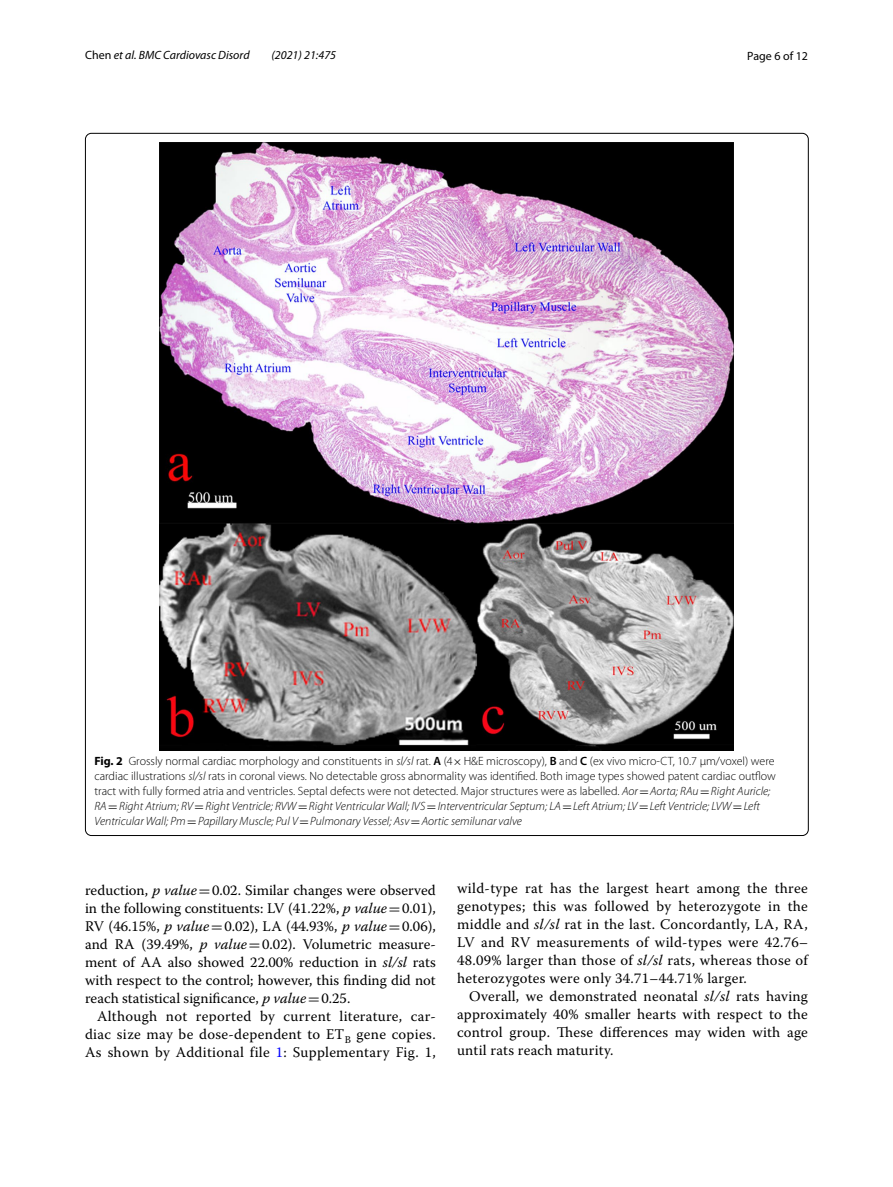
<style>
.page{position:relative;width:893px;height:1187px;background:#fff}
.page>*{position:absolute;margin:0;border:0;box-sizing:border-box;transform-origin:0 0}
.t1{font:14.7px/18px "Warnock Pro";letter-spacing:.015em;color:#000;text-align:justify}
.t2{font:300 12px/15px "Myriad Pro";color:#000}
.t3{font:italic 12px "Myriad Pro";color:#000}
.t4{font:12px "Myriad Pro";color:#000}
.s1{font-style:normal}
.s2{font-weight:700}
.s3{font-style:italic}
.s4{font-weight:600}
.s5{font-family:"MTSY";font-weight:400}
.s6{font-family:"MTSY"}
.s7{color:#00f}
</style>
<div class="page">
<img style="left:160px;top:142px;width:574px;height:608px">
<p class="t3" style="left:85px;top:48px;width:166px"><span class="s1">Chen</span> et al. BMC Cardiovasc Disord</p>
<p class="t3" style="left:271px;top:48px;width:66px">(2021) 21:475</p>
<p class="t4" style="left:747px;top:48px;width:62px">Page 6 of 12</p>
<p class="t2" style="left:94px;top:753px;width:683px"><span class="s2">Fig. 2</span> Grossly normal cardiac morphology and constituents in <span class="s3">sl/sl</span> rat. <span class="s4">A</span> (4<span class="s5">×</span>H&amp;E microscopy), <span class="s4">B</span> and <span class="s4">C</span> (ex vivo micro-CT, 10.7 µm/voxel) were cardiac illustrations <span class="s3">sl/sl</span> rats in coronal views. No detectable gross abnormality was identified. Both image types showed patent cardiac outflow tract with fully formed atria and ventricles. Septal defects were not detected. Major structures were as labelled. <span class="s3">Aor</span><span class="s5">=</span><span class="s3">Aorta; RAu</span><span class="s5">=</span><span class="s3">Right Auricle; RA</span><span class="s5">=</span><span class="s3">Right Atrium; RV</span><span class="s5">=</span><span class="s3">Right Ventricle; RVW</span><span class="s5">=</span><span class="s3">Right Ventricular Wall; IVS</span><span class="s5">=</span><span class="s3">Interventricular Septum; LA</span><span class="s5">=</span><span class="s3">Left Atrium; LV</span><span class="s5">=</span><span class="s3">Left Ventricle; LVW</span><span class="s5">=</span><span class="s3">Left Ventricular Wall; Pm</span><span class="s5">=</span><span class="s3">Papillary Muscle; Pul V</span><span class="s5">=</span><span class="s3">Pulmonary Vessel; Asv</span><span class="s5">=</span><span class="s3">Aortic semilunar valve</span></p>
<p class="t1" style="left:85px;top:881px;width:352px">reduction, <span class="s3">p value</span><span class="s6">=</span>0.02. Similar changes were observed in the following constituents: LV (41.22%, <span class="s3">p value</span><span class="s6">=</span>0.01), RV (46.15%, <span class="s3">p value</span><span class="s6">=</span>0.02), LA (44.93%, <span class="s3">p value</span><span class="s6">=</span>0.06), and RA (39.49%, <span class="s3">p value</span><span class="s6">=</span>0.02). Volumetric measure&shy;ment of AA also showed 22.00% reduction in <span class="s3">sl/sl</span> rats with respect to the control; however, this finding did not reach statistical significance, <span class="s3">p value</span><span class="s6">=</span>0.25.</p>
<p class="t1" style="left:85px;top:1007px;width:352px;text-indent:12px">Although not reported by current literature, car&shy;diac size may be dose-dependent to ET<sub>B</sub> gene copies.<br>As shown by Additional file <span class="s7">1</span>: Supplementary Fig. 1,</p>
<p class="t1" style="left:457px;top:879px;width:352px">wild-type rat has the largest heart among the three genotypes; this was followed by heterozygote in the middle and <span class="s3">sl/sl</span> rat in the last. Concordantly, LA, RA, LV and RV measurements of wild-types were 42.76– 48.09% larger than those of <span class="s3">sl/sl</span> rats, whereas those of heterozygotes were only 34.71–44.71% larger.</p>
<p class="t1" style="left:457px;top:987px;width:352px;text-indent:12px">Overall, we demonstrated neonatal <span class="s3">sl/sl</span> rats having approximately 40% smaller hearts with respect to the control group. These differences may widen with age until rats reach maturity.</p>
</div>
